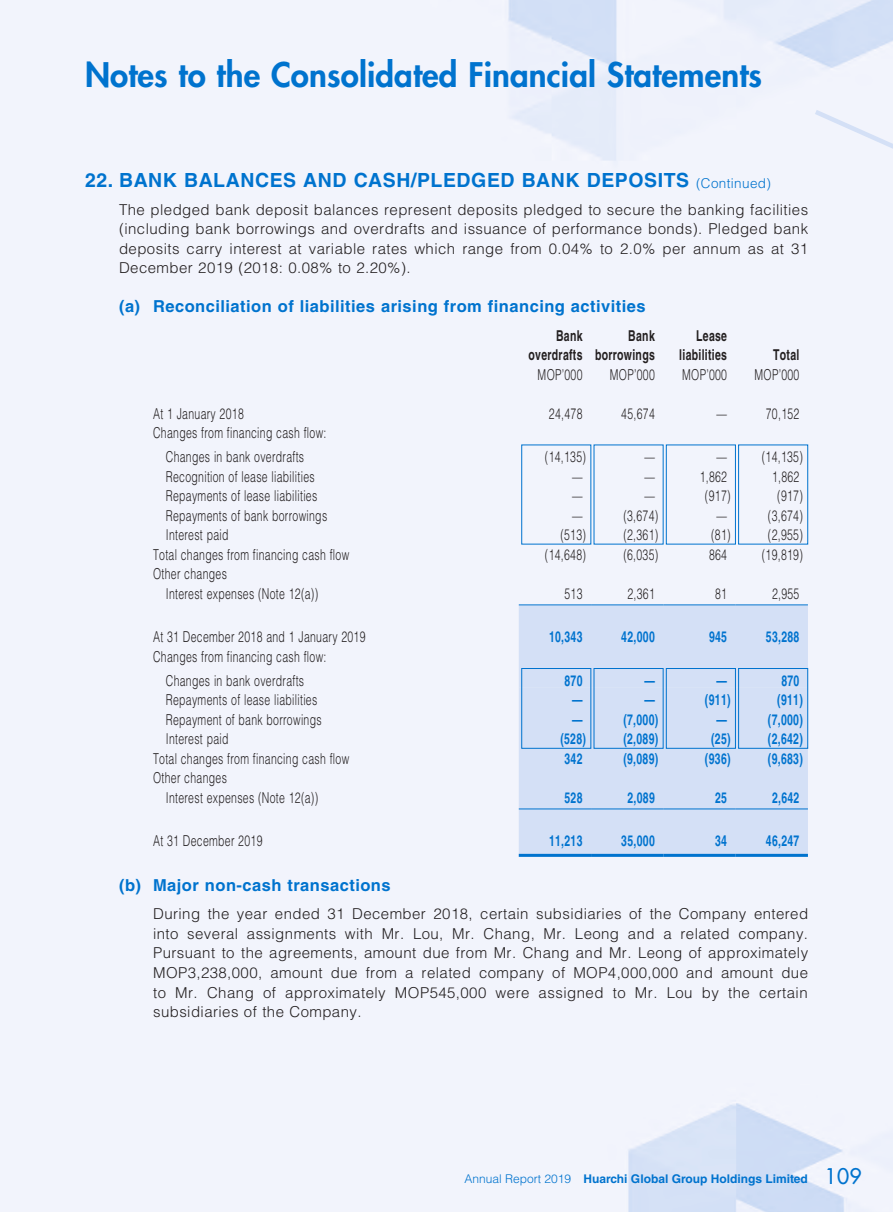
<style>
.page{position:relative;width:893px;height:1212px;background:#f2f4fc}
.page>*{position:absolute;margin:0;border:0;box-sizing:border-box;transform-origin:0 0}
.t1{font:800 33px "Futura Std";letter-spacing:.005em;color:#0073ce}
._01_H1{font:700 19.5px "Helvetica LT Std";letter-spacing:.03em;color:#0073ce}
._02_H2{font:700 16.5px "Helvetica LT Std";letter-spacing:.03em;color:#0073ce}
._50_Table_txt{font:300 15px "Helvetica LT Std";letter-spacing:.03em;color:#231f20;scale:.7 1}
._00_txt{font:300 15px/19.5px "Helvetica LT Std";letter-spacing:.03em;color:#231f20;text-align:justify}
._50_Table_txt-2{font:700 15px "Helvetica LT Std";letter-spacing:.03em;color:#0073ce;scale:.7 1}
._50_Table_txt-3{font:700 15px/19.5px "Helvetica LT Std";letter-spacing:.03em;color:#231f20;text-align:right;scale:.7 1}
.t2{font:700 12px "Helvetica LT Std";color:#0073ce}
.s1{font-weight:300;font-size:13.5px}
.s2{font-weight:300}
.s3{font-family:"Futura Std";font-weight:500;font-size:21px}
</style>
<div class="page">
<svg style="left:810px;top:106px;width:83px;height:57px"></svg>
<div style="left:519px;top:605px;width:289px;height:83px;background:#d4e0f6"></div>
<div style="left:519px;top:688px;width:289px;height:166px;background:#d4e0f6"></div>
<div style="left:521px;top:445px;width:70px;height:99px;border:1px solid #0073ce"></div>
<div style="left:666px;top:445px;width:70px;height:99px;border:1px solid #0073ce"></div>
<div style="left:738px;top:445px;width:70px;height:99px;border:1px solid #0073ce"></div>
<hr style="left:519px;top:604px;width:72px;height:1px;background:#0073ce">
<hr style="left:591px;top:604px;width:72px;height:1px;background:#0073ce">
<hr style="left:663px;top:604px;width:73px;height:1px;background:#0073ce">
<hr style="left:736px;top:604px;width:72px;height:1px;background:#0073ce">
<div style="left:521px;top:668px;width:70px;height:80px;border:1px solid #0073ce"></div>
<div style="left:666px;top:668px;width:70px;height:80px;border:1px solid #0073ce"></div>
<div style="left:738px;top:668px;width:70px;height:80px;border:1px solid #0073ce"></div>
<hr style="left:519px;top:808px;width:72px;height:1px;background:#0073ce">
<hr style="left:591px;top:808px;width:72px;height:1px;background:#0073ce">
<hr style="left:663px;top:808px;width:73px;height:1px;background:#0073ce">
<hr style="left:736px;top:808px;width:72px;height:1px;background:#0073ce">
<hr style="left:519px;top:854px;width:72px;height:3px;background:#0073ce">
<hr style="left:591px;top:854px;width:72px;height:3px;background:#0073ce">
<hr style="left:663px;top:854px;width:73px;height:3px;background:#0073ce">
<hr style="left:736px;top:854px;width:72px;height:3px;background:#0073ce">
<h1 class="t1" style="left:85px;top:54px;width:678px">Notes to the Consolidated Financial Statements</h1>
<p class="_01_H1" style="left:85px;top:168px;width:687px">22. BANK BALANCES AND CASH/PLEDGED BANK DEPOSITS <span class="s1">(Continued)</span></p>
<p class="_00_txt" style="left:119px;top:200px;width:691px">The pledged bank deposit balances represent deposits pledged to secure the banking facilities (including bank borrowings and overdrafts and issuance of performance bonds). Pledged bank deposits carry interest at variable rates which range from 0.04% to 2.0% per annum as at 31<br>December 2019 (2018: 0.08% to 2.20%).</p>
<p class="_02_H2" style="left:119px;top:296px;width:528px">(a) Reconciliation of liabilities arising from financing activities</p>
<p class="_50_Table_txt-3" style="left:529px;top:325px;width:79px">Bank overdrafts</p>
<p class="_50_Table_txt-3" style="left:595px;top:325px;width:87px">Bank borrowings</p>
<p class="_50_Table_txt-3" style="left:679px;top:325px;width:70px">Lease liabilities</p>
<p class="_50_Table_txt-3" style="left:773px;top:345px;width:39px">Total</p>
<p class="_50_Table_txt" style="left:538px;top:365px;width:66px">MOP’000</p>
<p class="_50_Table_txt" style="left:610px;top:365px;width:66px">MOP’000</p>
<p class="_50_Table_txt" style="left:682px;top:365px;width:66px">MOP’000</p>
<p class="_50_Table_txt" style="left:754px;top:365px;width:66px">MOP’000</p>
<p class="_50_Table_txt" style="left:153px;top:404px;width:131px">At 1 January 2018</p>
<p class="_50_Table_txt" style="left:549px;top:404px;width:49px">24,478</p>
<p class="_50_Table_txt" style="left:621px;top:404px;width:49px">45,674</p>
<p class="_50_Table_txt" style="left:717px;top:404px;width:17px">—</p>
<p class="_50_Table_txt" style="left:766px;top:404px;width:49px">70,152</p>
<p class="_50_Table_txt" style="left:153px;top:423px;width:249px">Changes from financing cash flow:</p>
<p class="_50_Table_txt" style="left:166px;top:447px;width:199px">Changes in bank overdrafts</p>
<p class="_50_Table_txt" style="left:545px;top:447px;width:60px">(14,135)</p>
<p class="_50_Table_txt" style="left:644px;top:447px;width:17px">—</p>
<p class="_50_Table_txt" style="left:717px;top:447px;width:17px">—</p>
<p class="_50_Table_txt" style="left:762px;top:447px;width:60px">(14,135)</p>
<p class="_50_Table_txt" style="left:166px;top:467px;width:214px">Recognition of lease liabilities</p>
<p class="_50_Table_txt" style="left:572px;top:467px;width:17px">—</p>
<p class="_50_Table_txt" style="left:644px;top:467px;width:17px">—</p>
<p class="_50_Table_txt" style="left:700px;top:467px;width:41px">1,862</p>
<p class="_50_Table_txt" style="left:772px;top:467px;width:41px">1,862</p>
<p class="_50_Table_txt" style="left:166px;top:486px;width:218px">Repayments of lease liabilities</p>
<p class="_50_Table_txt" style="left:572px;top:486px;width:17px">—</p>
<p class="_50_Table_txt" style="left:644px;top:486px;width:17px">—</p>
<p class="_50_Table_txt" style="left:705px;top:486px;width:38px">(917)</p>
<p class="_50_Table_txt" style="left:777px;top:486px;width:38px">(917)</p>
<p class="_50_Table_txt" style="left:166px;top:506px;width:232px">Repayments of bank borrowings</p>
<p class="_50_Table_txt" style="left:572px;top:506px;width:17px">—</p>
<p class="_50_Table_txt" style="left:623px;top:506px;width:52px">(3,674)</p>
<p class="_50_Table_txt" style="left:717px;top:506px;width:17px">—</p>
<p class="_50_Table_txt" style="left:768px;top:506px;width:52px">(3,674)</p>
<p class="_50_Table_txt" style="left:166px;top:525px;width:91px">Interest paid</p>
<p class="_50_Table_txt" style="left:560px;top:525px;width:38px">(513)</p>
<p class="_50_Table_txt" style="left:623px;top:525px;width:52px">(2,361)</p>
<p class="_50_Table_txt" style="left:711px;top:525px;width:29px">(81)</p>
<p class="_50_Table_txt" style="left:768px;top:525px;width:52px">(2,955)</p>
<p class="_50_Table_txt" style="left:153px;top:545px;width:282px">Total changes from financing cash flow</p>
<p class="_50_Table_txt" style="left:545px;top:545px;width:60px">(14,648)</p>
<p class="_50_Table_txt" style="left:623px;top:545px;width:52px">(6,035)</p>
<p class="_50_Table_txt" style="left:709px;top:545px;width:27px">864</p>
<p class="_50_Table_txt" style="left:762px;top:545px;width:60px">(19,819)</p>
<p class="_50_Table_txt" style="left:153px;top:564px;width:107px">Other changes</p>
<p class="_50_Table_txt" style="left:166px;top:584px;width:219px">Interest expenses (Note 12(a))</p>
<p class="_50_Table_txt" style="left:564px;top:584px;width:27px">513</p>
<p class="_50_Table_txt" style="left:627px;top:584px;width:41px">2,361</p>
<p class="_50_Table_txt" style="left:715px;top:584px;width:19px">81</p>
<p class="_50_Table_txt" style="left:772px;top:584px;width:41px">2,955</p>
<p class="_50_Table_txt" style="left:153px;top:627px;width:305px">At 31 December 2018 and 1 January 2019</p>
<p class="_50_Table_txt-2" style="left:549px;top:628px;width:49px">10,343</p>
<p class="_50_Table_txt-2" style="left:621px;top:628px;width:49px">42,000</p>
<p class="_50_Table_txt-2" style="left:709px;top:628px;width:27px">945</p>
<p class="_50_Table_txt-2" style="left:766px;top:628px;width:49px">53,288</p>
<p class="_50_Table_txt" style="left:153px;top:647px;width:249px">Changes from financing cash flow:</p>
<p class="_50_Table_txt" style="left:166px;top:671px;width:199px">Changes in bank overdrafts</p>
<p class="_50_Table_txt-2" style="left:564px;top:671px;width:27px">870</p>
<p class="_50_Table_txt-2" style="left:644px;top:671px;width:17px">—</p>
<p class="_50_Table_txt-2" style="left:717px;top:671px;width:17px">—</p>
<p class="_50_Table_txt-2" style="left:781px;top:671px;width:27px">870</p>
<p class="_50_Table_txt" style="left:166px;top:690px;width:218px">Repayments of lease liabilities</p>
<p class="_50_Table_txt-2" style="left:572px;top:691px;width:17px">—</p>
<p class="_50_Table_txt-2" style="left:644px;top:691px;width:17px">—</p>
<p class="_50_Table_txt-2" style="left:705px;top:691px;width:38px">(911)</p>
<p class="_50_Table_txt-2" style="left:777px;top:691px;width:38px">(911)</p>
<p class="_50_Table_txt" style="left:166px;top:710px;width:224px">Repayment of bank borrowings</p>
<p class="_50_Table_txt-2" style="left:572px;top:710px;width:17px">—</p>
<p class="_50_Table_txt-2" style="left:623px;top:710px;width:52px">(7,000)</p>
<p class="_50_Table_txt-2" style="left:717px;top:710px;width:17px">—</p>
<p class="_50_Table_txt-2" style="left:768px;top:710px;width:52px">(7,000)</p>
<p class="_50_Table_txt" style="left:166px;top:729px;width:91px">Interest paid</p>
<p class="_50_Table_txt-2" style="left:560px;top:730px;width:38px">(528)</p>
<p class="_50_Table_txt-2" style="left:623px;top:730px;width:52px">(2,089)</p>
<p class="_50_Table_txt-2" style="left:711px;top:730px;width:29px">(25)</p>
<p class="_50_Table_txt-2" style="left:768px;top:730px;width:52px">(2,642)</p>
<p class="_50_Table_txt" style="left:153px;top:749px;width:282px">Total changes from financing cash flow</p>
<p class="_50_Table_txt-2" style="left:564px;top:749px;width:27px">342</p>
<p class="_50_Table_txt-2" style="left:623px;top:749px;width:52px">(9,089)</p>
<p class="_50_Table_txt-2" style="left:705px;top:749px;width:38px">(936)</p>
<p class="_50_Table_txt-2" style="left:768px;top:749px;width:52px">(9,683)</p>
<p class="_50_Table_txt" style="left:153px;top:768px;width:107px">Other changes</p>
<p class="_50_Table_txt" style="left:166px;top:788px;width:219px">Interest expenses (Note 12(a))</p>
<p class="_50_Table_txt-2" style="left:564px;top:788px;width:27px">528</p>
<p class="_50_Table_txt-2" style="left:627px;top:788px;width:41px">2,089</p>
<p class="_50_Table_txt-2" style="left:715px;top:788px;width:19px">25</p>
<p class="_50_Table_txt-2" style="left:772px;top:788px;width:41px">2,642</p>
<p class="_50_Table_txt" style="left:153px;top:831px;width:158px">At 31 December 2019</p>
<p class="_50_Table_txt-2" style="left:549px;top:832px;width:49px">11,213</p>
<p class="_50_Table_txt-2" style="left:621px;top:832px;width:49px">35,000</p>
<p class="_50_Table_txt-2" style="left:715px;top:832px;width:19px">34</p>
<p class="_50_Table_txt-2" style="left:766px;top:832px;width:49px">46,247</p>
<p class="_02_H2" style="left:119px;top:875px;width:273px">(b) Major non-cash transactions</p>
<p class="_00_txt" style="left:153px;top:904px;width:657px">During the year ended 31 December 2018, certain subsidiaries of the Company entered into several assignments with Mr. Lou, Mr. Chang, Mr. Leong and a related company.<br>Pursuant to the agreements, amount due from Mr. Chang and Mr. Leong of approximately MOP3,238,000, amount due from a related company of MOP4,000,000 and amount due to Mr. Chang of approximately MOP545,000 were assigned to Mr. Lou by the certain subsidiaries of the Company.</p>
<p class="t2" style="left:464px;top:1171px;width:399px"><span class="s2">Annual Report 2019</span> Huarchi Global Group Holdings Limited <span class="s3">109</span></p>
</div>
